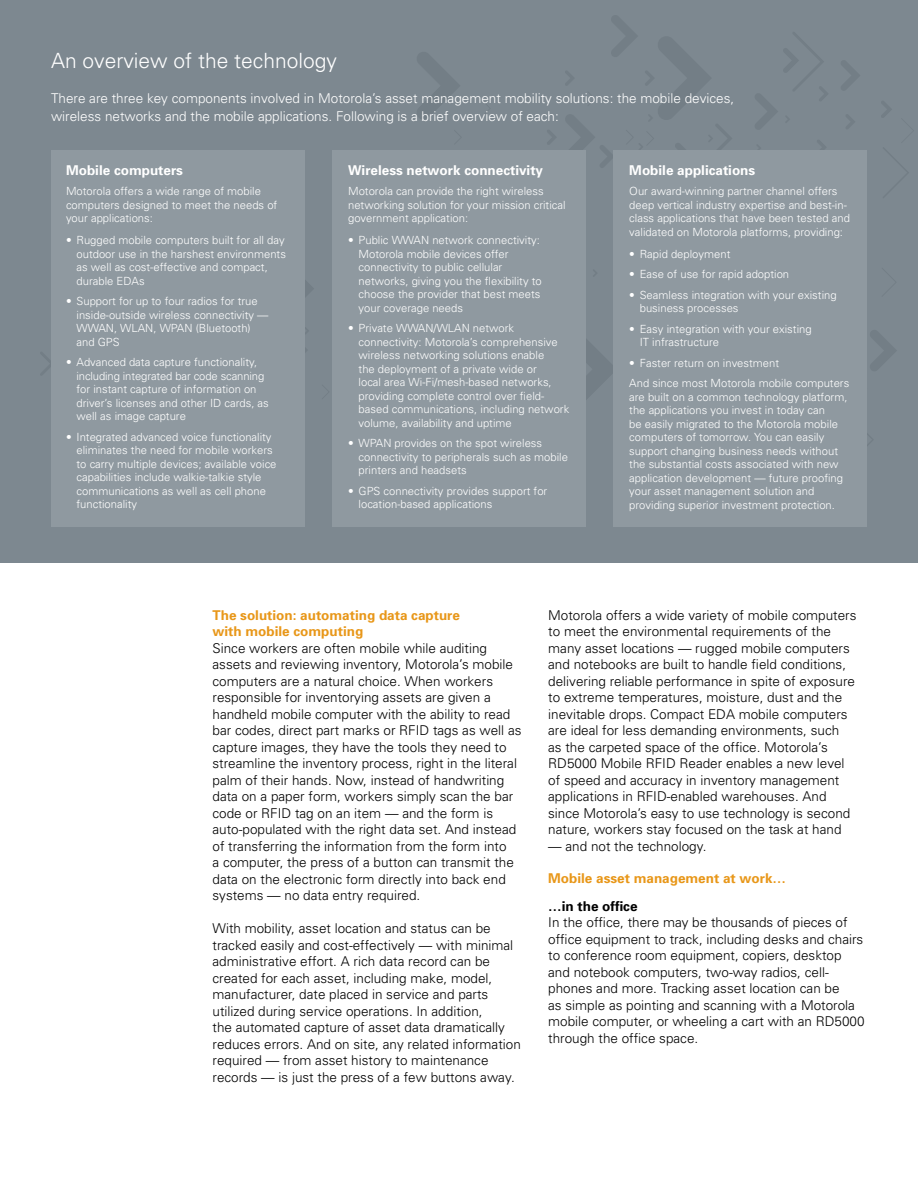
<style>
.page{position:relative;width:918px;height:1188px;background:#fff}
.page>*{position:absolute;margin:0;border:0;box-sizing:border-box;transform-origin:0 0}
.t1{font:300 21px "Univers";color:#fff}
.t2{font:300 13.5px/16.5px "Univers";color:#000}
.t3{font:300 13.5px/18px "Univers";color:#fff}
.t4{font:700 13.5px/16.5px "Univers";color:#e89719}
.t5{font:700 13.5px "Univers";color:#fff}
.t6{font:700 13.5px "Univers";color:#000}
.t7{font:300 11.25px/13.5px "Univers";color:#fff}
</style>
<div class="page">
<div style="left:0;top:0;width:918px;height:562px;background:#7d8890"></div>
<div style="left:51px;top:150px;width:254px;height:376px;background:#8f99a0"></div>
<div style="left:332px;top:150px;width:254px;height:376px;background:#8f99a0"></div>
<div style="left:613px;top:150px;width:254px;height:376px;background:#8f99a0"></div>
<h1 class="t1" style="left:51px;top:48px;width:287px">An overview of the technology</h1>
<p class="t3" style="left:51px;top:89px;width:685px">There are three key components involved in Motorola’s asset management mobility solutions: the mobile devices, wireless networks and the mobile applications. Following is a brief overview of each:</p>
<p class="t5" style="left:66px;top:162px;width:119px">Mobile computers</p>
<p class="t7" style="left:66px;top:184px;width:213px">Motorola offers a wide range of mobile computers designed to meet the needs of your applications:</p>
<p class="t7" style="left:77px;top:233px;width:211px;text-indent:-10px">• Rugged mobile computers built for all day outdoor use in the harshest environments as well as cost-effective and compact, durable EDAs</p>
<p class="t7" style="left:77px;top:294px;width:193px;text-indent:-10px">• Support for up to four radios for true inside-outside wireless connectivity —<br>WWAN , WLAN , WPAN (Bluetooth) and GPS</p>
<p class="t7" style="left:77px;top:355px;width:194px;text-indent:-10px">• Advanced data capture functionality, including integrated bar code scanning for instant capture of information on driver’s licenses and other ID cards, as well as image capture</p>
<p class="t7" style="left:77px;top:430px;width:202px;text-indent:-10px">• Integrated advanced voice functionality eliminates the need for mobile workers to carry multiple devices; available voice capabilities include walkie-talkie style communications as well as cell phone functionality</p>
<p class="t5" style="left:348px;top:162px;width:197px">Wireless network connectivity</p>
<p class="t7" style="left:348px;top:184px;width:219px">Motorola can provide the right wireless networking solution for your mission critical government application:</p>
<p class="t7" style="left:359px;top:233px;width:185px;text-indent:-10px">• Public WWAN network connectivity:<br>Motorola mobile devices offer connectivity to public cellular networks, giving you the flexibility to choose the provider that best meets your coverage needs</p>
<p class="t7" style="left:359px;top:321px;width:212px;text-indent:-10px">• Private WWAN/WLAN network connectivity: Motorola’s comprehensive wireless networking solutions enable<br>the deployment of a private wide or<br>local area Wi-Fi/mesh-based networks, providing complete control over field&shy;based communications, including network volume, availability and uptime</p>
<p class="t7" style="left:359px;top:436px;width:211px;text-indent:-10px">• WPAN provides on the spot wireless connectivity to peripherals such as mobile printers and headsets</p>
<p class="t7" style="left:359px;top:484px;width:190px;text-indent:-10px">• GPS connectivity provides support for location-based applications</p>
<p class="t5" style="left:629px;top:162px;width:128px">Mobile applications</p>
<p class="t7" style="left:629px;top:184px;width:222px">Our award-winning partner channel offers deep vertical industry expertise and best-in&shy;class applications that have been tested and validated on Motorola platforms, providing:</p>
<p class="t7" style="left:629px;top:246px;width:103px">• Rapid deployment</p>
<p class="t7" style="left:629px;top:267px;width:161px">• Ease of use for rapid adoption</p>
<p class="t7" style="left:640px;top:288px;width:198px;text-indent:-10px">• Seamless integration with your existing business processes</p>
<p class="t7" style="left:640px;top:322px;width:173px;text-indent:-10px">• Easy integration with your existing<br>IT infrastructure</p>
<p class="t7" style="left:629px;top:352px;width:222px;line-height:20.5px">• Faster return on investment<br>And since most Motorola mobile computers</p>
<p class="t7" style="left:629px;top:390px;width:220px">are built on a common technology platform, the applications you invest in today can<br>be easily migrated to the Motorola mobile computers of tomorrow. You can easily support changing business needs without the substantial costs associated with new application development — future proofing your asset management solution and providing superior investment protection.</p>
<p class="t4" style="left:213px;top:606px;width:249px">The solution: automating data capture with mobile computing</p>
<p class="t2" style="left:213px;top:640px;width:311px">Since workers are often mobile while auditing assets and reviewing inventory, Motorola’s mobile computers are a natural choice. When workers responsible for inventorying assets are given a handheld mobile computer with the ability to read bar codes, direct part marks or RFID tags as well as capture images, they have the tools they need to streamline the inventory process, right in the literal palm of their hands. Now, instead of handwriting data on a paper form, workers simply scan the bar code or RFID tag on an item — and the form is auto-populated with the right data set. And instead of transferring the information from the form into<br>a computer, the press of a button can transmit the data on the electronic form directly into back end systems — no data entry required.</p>
<p class="t2" style="left:213px;top:920px;width:310px">With mobility, asset location and status can be tracked easily and cost-effectively — with minimal administrative effort. A rich data record can be created for each asset, including make, model, manufacturer, date placed in service and parts utilized during service operations. In addition,<br>the automated capture of asset data dramatically reduces errors. And on site, any related information required — from asset history to maintenance records — is just the press of a few buttons away.</p>
<p class="t2" style="left:548px;top:606px;width:310px">Motorola offers a wide variety of mobile computers to meet the environmental requirements of the many asset locations — rugged mobile computers and notebooks are built to handle field conditions, delivering reliable performance in spite of exposure to extreme temperatures, moisture, dust and the inevitable drops. Compact EDA mobile computers are ideal for less demanding environments, such<br>as the carpeted space of the office. Motorola’s RD5000 Mobile RFID Reader enables a new level of speed and accuracy in inventory management applications in RFID-enabled warehouses. And since Motorola’s easy to use technology is second nature, workers stay focused on the task at hand</p>
<p class="t2" style="left:548px;top:837px;width:160px">— and not the technology.</p>
<p class="t4" style="left:548px;top:870px;width:239px">Mobile asset management at work…</p>
<p class="t6" style="left:548px;top:897px;width:91px">…in the office</p>
<p class="t2" style="left:548px;top:914px;width:318px">In the office, there may be thousands of pieces of office equipment to track, including desks and chairs to conference room equipment, copiers, desktop and notebook computers, two-way radios, cell&shy;phones and more. Tracking asset location can be<br>as simple as pointing and scanning with a Motorola mobile computer, or wheeling a cart with an RD5000 through the office space.</p>
</div>
